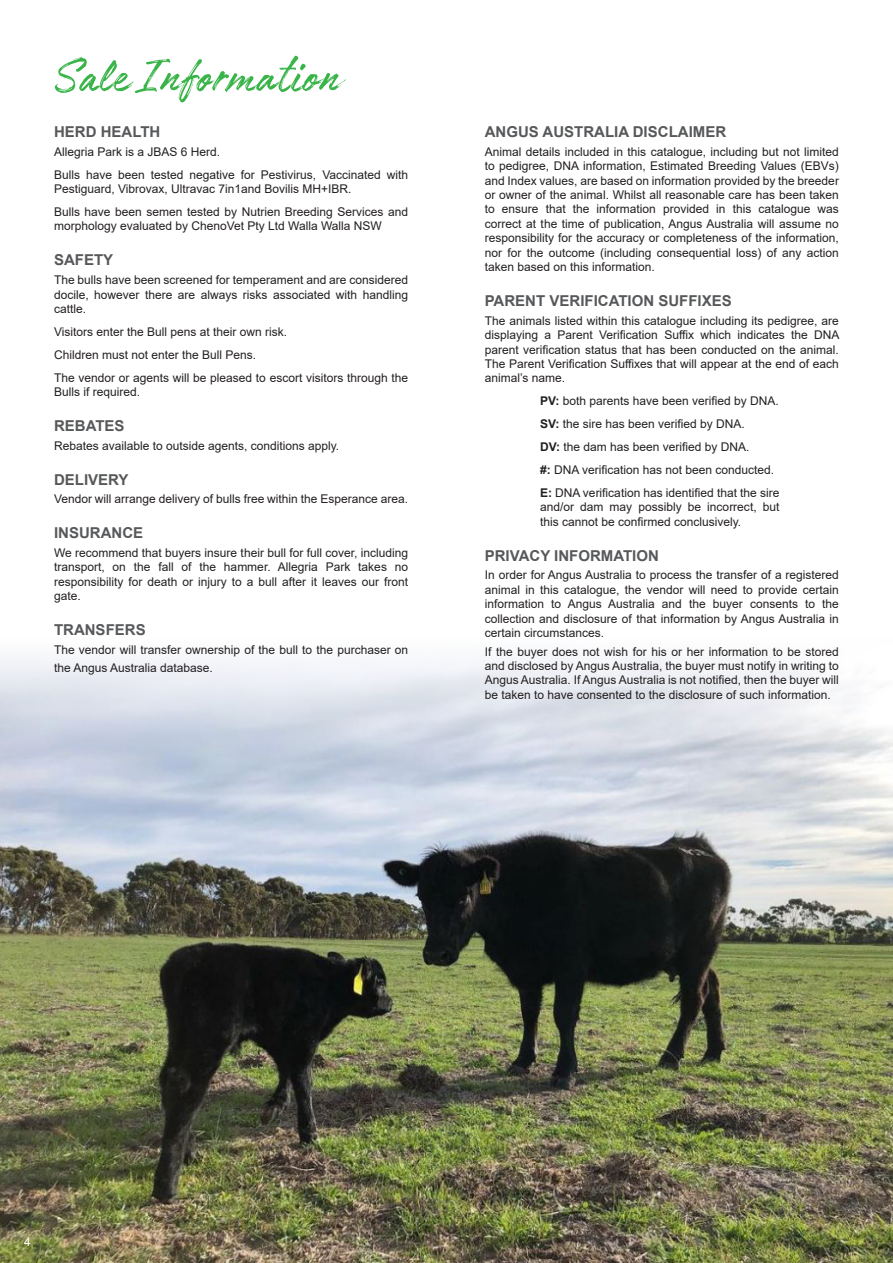
<style>
.page{position:relative;width:893px;height:1263px;background:#fff}
.page>*{position:absolute;margin:0;border:0;box-sizing:border-box;transform-origin:0 0}
.t1{font:54px "Authenia";color:#39b449}
.t2{font:700 15px "Arial";color:#57585a}
.t3{font:12px/14.4px "Arial";color:#231f20;text-align:justify}
.t4{font:12px "Arial";color:#fff}
.s1{font-weight:700}
</style>
<div class="page">
<img style="left:0;top:654px;width:893px;height:609px">
<p class="t1" style="left:54px;top:48px;width:288px">Sale Information</p>
<p class="t2" style="left:54px;top:121px;width:108px">HERD HEALTH</p>
<p class="t3" style="left:54px;top:144px;width:168px">Allegria Park is a JBAS 6 Herd.</p>
<p class="t3" style="left:54px;top:167px;width:356px">Bulls have been tested negative for Pestivirus, Vaccinated with<br>Pestiguard, Vibrovax, Ultravac 7in1and Bovilis MH+IBR.</p>
<p class="t3" style="left:54px;top:205px;width:356px">Bulls have been semen tested by Nutrien Breeding Services and morphology evaluated by ChenoVet Pty Ltd Walla Walla NSW</p>
<p class="t2" style="left:54px;top:250px;width:61px">SAFETY</p>
<p class="t3" style="left:54px;top:273px;width:356px">The bulls have been screened for temperament and are considered docile, however there are always risks associated with handling cattle.</p>
<p class="t3" style="left:54px;top:324px;width:235px">Visitors enter the Bull pens at their own risk.</p>
<p class="t3" style="left:54px;top:347px;width:204px">Children must not enter the Bull Pens.</p>
<p class="t3" style="left:54px;top:370px;width:356px">The vendor or agents will be pleased to escort visitors through the<br>Bulls if required.</p>
<p class="t2" style="left:54px;top:415px;width:72px">REBATES</p>
<p class="t3" style="left:54px;top:438px;width:287px">Rebates available to outside agents, conditions apply.</p>
<p class="t2" style="left:54px;top:469px;width:76px">DELIVERY</p>
<p class="t3" style="left:54px;top:492px;width:356px">Vendor will arrange delivery of bulls free within the Esperance area.</p>
<p class="t2" style="left:54px;top:522px;width:91px">INSURANCE</p>
<p class="t3" style="left:54px;top:545px;width:356px">We recommend that buyers insure their bull for full cover, including transport, on the fall of the hammer. Allegria Park takes no responsibility for death or injury to a bull after it leaves our front gate.</p>
<p class="t2" style="left:54px;top:619px;width:93px">TRANSFERS</p>
<p class="t3" style="left:54px;top:641px;width:356px;line-height:18px">The vendor will transfer ownership of the bull to the purchaser on the Angus Australia database.</p>
<p class="t2" style="left:485px;top:121px;width:243px">ANGUS AUSTRALIA DISCLAIMER</p>
<p class="t3" style="left:485px;top:144px;width:356px">Animal details included in this catalogue, including but not limited to pedigree, DNA information, Estimated Breeding Values (EBVs) and Index values, are based on information provided by the breeder or owner of the animal. Whilst all reasonable care has been taken to ensure that the information provided in this catalogue was correct at the time of publication, Angus Australia will assume no responsibility for the accuracy or completeness of the information, nor for the outcome (including consequential loss) of any action taken based on this information.</p>
<p class="t2" style="left:485px;top:290px;width:248px">PARENT VERIFICATION SUFFIXES</p>
<p class="t3" style="left:485px;top:313px;width:356px">The animals listed within this catalogue including its pedigree, are displaying a Parent Verification Suffix which indicates the DNA parent verification status that has been conducted on the animal.<br>The Parent Verification Suffixes that will appear at the end of each animal’s name.</p>
<p class="t3" style="left:540px;top:394px;width:240px"><span class="s1">PV:</span> both parents have been verified by DNA.</p>
<p class="t3" style="left:540px;top:417px;width:206px"><span class="s1">SV:</span> the sire has been verified by DNA.</p>
<p class="t3" style="left:540px;top:440px;width:211px"><span class="s1">DV:</span> the dam has been verified by DNA.</p>
<p class="t3" style="left:540px;top:462px;width:236px"><span class="s1">#:</span> DNA verification has not been conducted.</p>
<p class="t3" style="left:540px;top:485px;width:241px"><span class="s1">E:</span> DNA verification has identified that the sire and/or dam may possibly be incorrect, but this cannot be confirmed conclusively.</p>
<p class="t2" style="left:485px;top:545px;width:176px">PRIVACY INFORMATION</p>
<p class="t3" style="left:485px;top:568px;width:356px">In order for Angus Australia to process the transfer of a registered animal in this catalogue, the vendor will need to provide certain information to Angus Australia and the buyer consents to the collection and disclosure of that information by Angus Australia in certain circumstances.</p>
<p class="t3" style="left:485px;top:644px;width:356px">If the buyer does not wish for his or her information to be stored and disclosed by Angus Australia, the buyer must notify in writing to Angus Australia. If Angus Australia is not notified, then the buyer will be taken to have consented to the disclosure of such information.</p>
<p class="t4" style="left:24px;top:1233px;width:8px">4</p>
</div>
